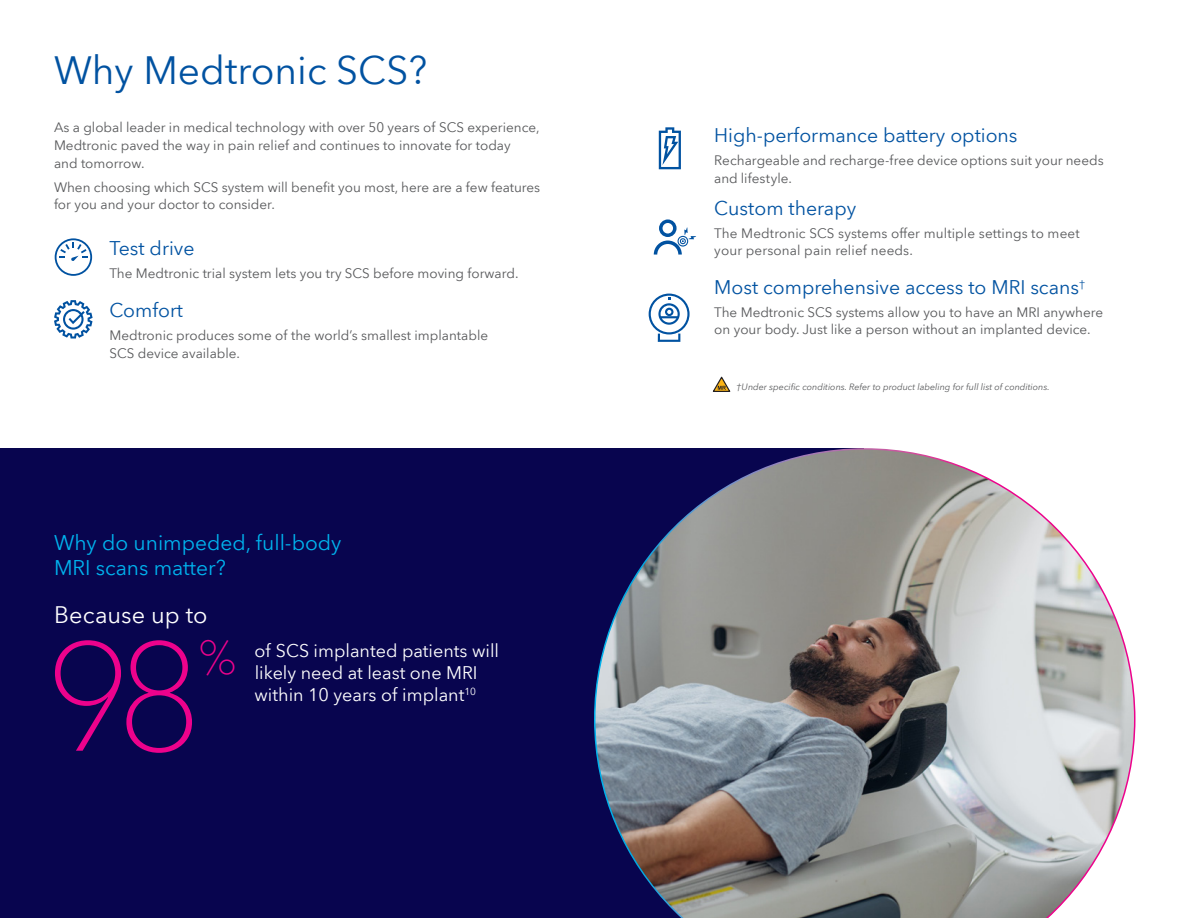
<style>
.page{position:relative;width:1188px;height:918px;background:#fff}
.page>*{position:absolute;margin:0;border:0;box-sizing:border-box;transform-origin:0 0}
.Body{font:100 153px "Avenir Next World";color:#ed028c}
.Body-2{font:100 46.5px "Avenir Next World";color:#ed028c}
.t1{font:39px "Avenir Next World";color:#0152a1}
.Big_Pink_Number{font:23.55px "Avenir Next World";letter-spacing:.005em;color:#fff}
.t2{font:21px/25.2px "Avenir Next World";color:#00b3ee}
.t3{font:19.5px "Avenir Next World";color:#0152a1}
.t4{font:18px/21.6px "Avenir Next World";color:#fff}
.t5{font:13.5px/17.5px "Avenir Next World";color:#57585a}
.t6{font:italic 9px "Avenir Next World";color:#57585a}
</style>
<div class="page">
<svg style="left:55px;top:238px;width:37px;height:38px"></svg>
<svg style="left:649px;top:294px;width:41px;height:48px"></svg>
<svg style="left:659px;top:127px;width:22px;height:42px"></svg>
<svg style="left:54px;top:300px;width:39px;height:39px"></svg>
<svg style="left:654px;top:219px;width:42px;height:36px"></svg>
<div style="left:0;top:448px;width:863px;height:470px;background:#08054f"></div>
<svg style="left:594px;top:448px;width:542px;height:470px"></svg>
<svg style="left:712px;top:376px;width:19px;height:16px"></svg>
<p class="t1" style="left:54px;top:39px;width:375px">Why Medtronic SCS?</p>
<p class="t5" style="left:54px;top:119px;width:487px">As a global leader in medical technology with over 50 years of SCS experience,<br>Medtronic paved the way in pain relief and continues to innovate for today<br>and tomorrow.</p>
<p class="t5" style="left:54px;top:179px;width:488px">When choosing which SCS system will benefit you most, here are a few features for you and your doctor to consider.</p>
<p class="t3" style="left:109px;top:233px;width:87px">Test drive</p>
<p class="t5" style="left:109px;top:265px;width:411px">The Medtronic trial system lets you try SCS before moving forward.</p>
<p class="t3" style="left:109px;top:295px;width:75px">Comfort</p>
<p class="t5" style="left:109px;top:327px;width:380px">Medtronic produces some of the world’s smallest implantable<br>SCS device available.</p>
<p class="t2" style="left:54px;top:530px;width:289px">Why do unimpeded, full-body<br>MRI scans matter?</p>
<p class="Big_Pink_Number" style="left:54px;top:596px;width:155px">Because up to</p>
<p class="Body" style="left:45px;top:574px;width:159px">98</p>
<p class="Body-2" style="left:199px;top:620px;width:40px">%</p>
<p class="t4" style="left:255px;top:641px;width:246px">of SCS implanted patients will likely need at least one MRI within 10 years of implant<sup>10</sup></p>
<p class="t3" style="left:714px;top:120px;width:305px">High-performance battery options</p>
<p class="t5" style="left:714px;top:152px;width:391px">Rechargeable and recharge-free device options suit your needs and lifestyle.</p>
<p class="t3" style="left:714px;top:192px;width:143px">Custom therapy</p>
<p class="t5" style="left:714px;top:224px;width:367px">The Medtronic SCS systems offer multiple settings to meet your personal pain relief needs.</p>
<p class="t3" style="left:714px;top:271px;width:372px">Most comprehensive access to MRI scans<sup>†</sup></p>
<p class="t5" style="left:714px;top:303px;width:390px">The Medtronic SCS systems allow you to have an MRI anywhere on your body. Just like a person without an implanted device.</p>
<p class="t6" style="left:737px;top:380px;width:315px">†Under specific conditions. Refer to product labeling for full list of conditions.</p>
</div>
